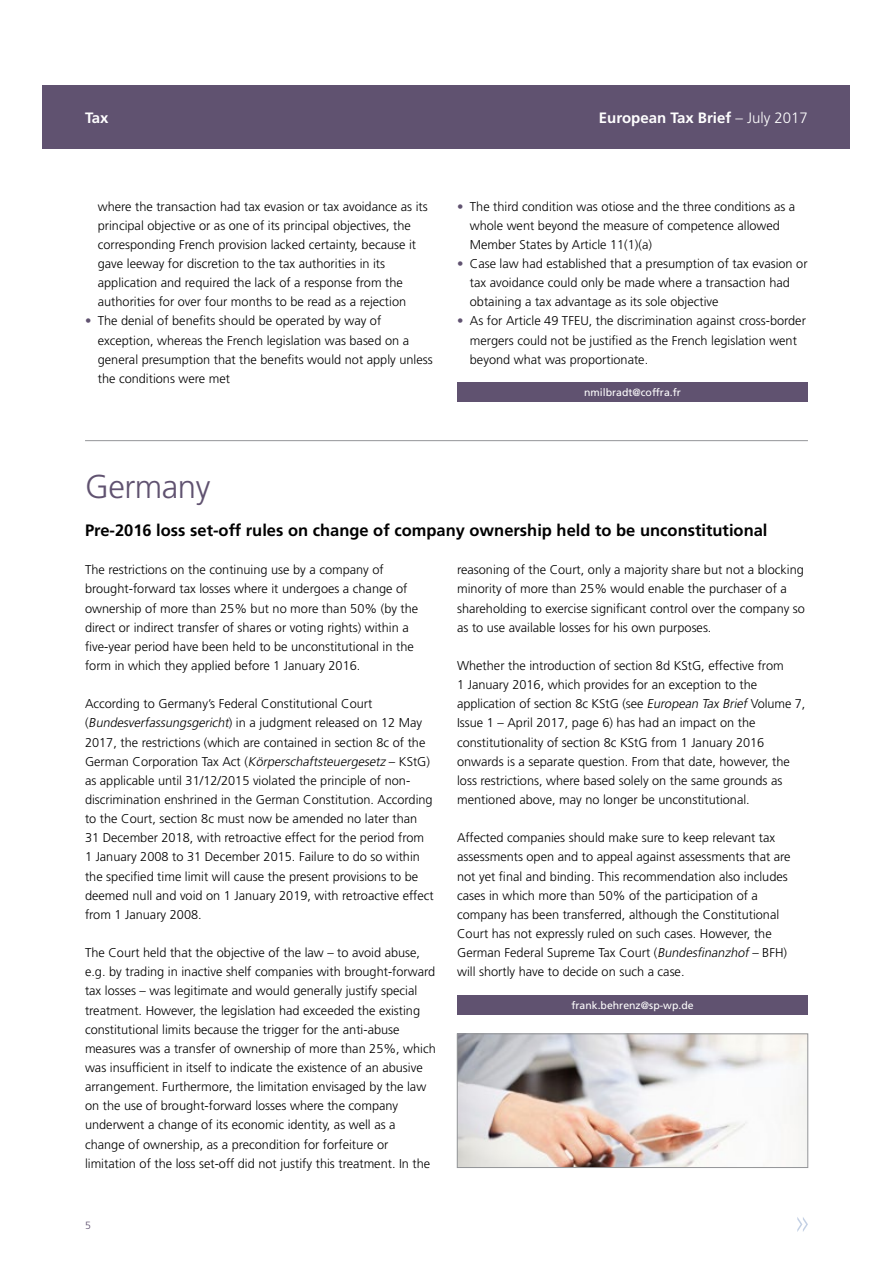
<style>
.page{position:relative;width:893px;height:1263px;background:#fff}
.page>*{position:absolute;margin:0;border:0;box-sizing:border-box;transform-origin:0 0}
.t1{font:300 33px "Frutiger LT Std";letter-spacing:-.015em;color:#605270}
.t2{font:700 16.5px "Frutiger LT Std";color:#000}
.t3{font:700 15px "Frutiger LT Std";color:#fff}
.t4{font:300 12.75px/19.2px "Frutiger LT Std";color:#000}
.t5{font:10.5px "Frutiger LT Std";color:#fff}
.t6{font:300 10.5px "Frutiger LT Std";color:#605270}
.s1{font-weight:300}
.s2{color:#605270}
.s3{font-style:italic}
</style>
<div class="page">
<div style="left:43px;top:85px;width:807px;height:64px;background:#605270"></div>
<svg style="left:797px;top:1217px;width:11px;height:15px"></svg>
<img style="left:459px;top:1036px;width:347px;height:130px">
<div style="left:457px;top:1034px;width:351px;height:134px;border:1px solid #939598"></div>
<div style="left:457px;top:383px;width:351px;height:19px;background:#605270"></div>
<div style="left:457px;top:995px;width:351px;height:19px;background:#605270"></div>
<hr style="left:85px;top:440px;width:723px;height:1px;background:#939598">
<p class="t3" style="left:85px;top:109px;width:25px">Tax</p>
<p class="t3" style="left:599px;top:109px;width:210px">European Tax Brief <span class="s1">– July 2017</span></p>
<p class="t4" style="left:98px;top:197px;width:331px">where the transaction had tax evasion or tax avoidance as its principal objective or as one of its principal objectives, the corresponding French provision lacked certainty, because it gave leeway for discretion to the tax authorities in its application and required the lack of a response from the authorities for over four months to be read as a rejection</p>
<p class="t4" style="left:98px;top:312px;width:336px;text-indent:-13px"><span class="s2">•</span> The denial of benefits should be operated by way of exception, whereas the French legislation was based on a general presumption that the benefits would not apply unless the conditions were met</p>
<p class="t4" style="left:470px;top:197px;width:327px;text-indent:-13px"><span class="s2">•</span> The third condition was otiose and the three conditions as a whole went beyond the measure of competence allowed<br>Member States by Article 11(1)(a)</p>
<p class="t4" style="left:470px;top:254px;width:339px;text-indent:-13px"><span class="s2">•</span> Case law had established that a presumption of tax evasion or tax avoidance could only be made where a transaction had obtaining a tax advantage as its sole objective</p>
<p class="t4" style="left:470px;top:312px;width:338px;text-indent:-13px"><span class="s2">•</span> As for Article 49 TFEU, the discrimination against cross-border mergers could not be justified as the French legislation went beyond what was proportionate.</p>
<p class="t5" style="left:584px;top:386px;width:98px">nmilbradt@coffra.fr</p>
<h1 class="t1" style="left:85px;top:468px;width:127px">Germany</h1>
<p class="t2" style="left:85px;top:520px;width:684px">Pre-2016 loss set-off rules on change of company ownership held to be unconstitutional</p>
<p class="t4" style="left:85px;top:560px;width:335px">The restrictions on the continuing use by a company of brought-forward tax losses where it undergoes a change of ownership of more than 25% but no more than 50% (by the direct or indirect transfer of shares or voting rights) within a five-year period have been held to be unconstitutional in the form in which they applied before 1 January 2016.</p>
<p class="t4" style="left:85px;top:694px;width:350px">According to Germany’s Federal Constitutional Court<br>( <span class="s3">Bundesverfassungsgericht</span>) i n a j u d g m e n t re l e a s e d o n 1 2 M a y 2017, the restrictions (which are contained in section 8c of the German Corporation Tax Act (<span class="s3">Körperschaftsteuergesetz</span> – KStG) as applicable until 31/12/2015 violated the principle of non&shy;discrimination enshrined in the German Constitution. According to the Court, section 8c must now be amended no later than 31 December 2018, with retroactive effect for the period from 1 January 2008 to 31 December 2015. Failure to do so within the specified time limit will cause the present provisions to be deemed null and void on 1 January 2019, with retroactive effect from 1 January 2008.</p>
<p class="t4" style="left:85px;top:943px;width:352px">The Court held that the objective of the law – to avoid abuse, e.g. by trading in inactive shelf companies with brought-forward tax losses – was legitimate and would generally justify special treatment. However, the legislation had exceeded the existing constitutional limits because the trigger for the anti-abuse measures was a transfer of ownership of more than 25%, which was insufficient in itself to indicate the existence of an abusive arrangement. Furthermore, the limitation envisaged by the law on the use of brought-forward losses where the company underwent a change of its economic identity, as well as a change of ownership, as a precondition for forfeiture or limitation of the loss set-off did not justify this treatment. In the</p>
<p class="t4" style="left:457px;top:560px;width:349px">reasoning of the Court, only a majority share but not a blocking minority of more than 25% would enable the purchaser of a shareholding to exercise significant control over the company so as to use available losses for his own purposes.</p>
<p class="t4" style="left:457px;top:656px;width:350px">Whether the introduction of section 8d KStG, effective from<br>1 January 2016, which provides for an exception to the application of section 8c KStG (see <span class="s3">European Tax Brief</span> Volume 7, Issue 1 – April 2017, page 6) has had an impact on the constitutionality of section 8c KStG from 1 January 2016 onwards is a separate question. From that date, however, the loss restrictions, where based solely on the same grounds as mentioned above, may no longer be unconstitutional.</p>
<p class="t4" style="left:457px;top:828px;width:335px">Affected companies should make sure to keep relevant tax assessments open and to appeal against assessments that are not yet final and binding. This recommendation also includes cases in which more than 50% of the participation of a company has been transferred, although the Constitutional Court has not expressly ruled on such cases. However, the German Federal Supreme Tax Court (<span class="s3">Bundesfinanzhof</span> – BFH) will shortly have to decide on such a case.</p>
<p class="t5" style="left:571px;top:999px;width:124px">frank.behrenz@sp-wp.de</p>
<p class="t6" style="left:85px;top:1219px;width:7px">5</p>
</div>
